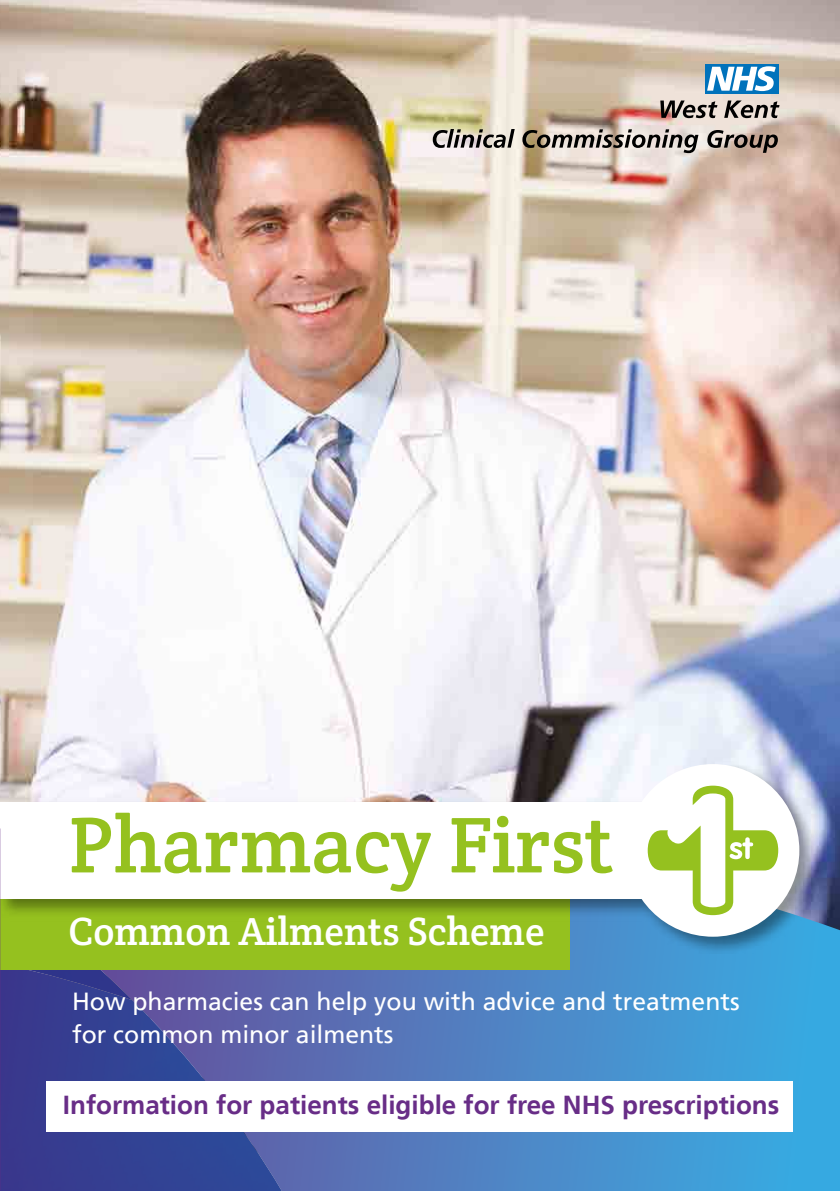
<style>
.page{position:relative;width:840px;height:1191px;background:#fff}
.page>*{position:absolute;margin:0;border:0;box-sizing:border-box;transform-origin:0 0}
.t1{font:80px "Crete Round";color:#95c11f}
.t2{font:39.6px "Crete Round";color:#fff}
.t3{font:700 26px "Frutiger LT";color:#682d87}
.t4{font:24.6px/33px "Frutiger LT";color:#fff}
</style>
<div class="page">
<img style="left:0;top:0;width:839px;height:839px">
<svg style="left:282px;top:839px;width:557px;height:352px;background:#4a8bc8"></svg>
<img style="left:1px;top:969px;width:281px;height:222px">
<img style="left:1px;top:969px;width:131px;height:31px">
<div style="left:704px;top:64px;width:74px;height:30px;background:#0072bb"></div>
<svg style="left:707px;top:66px;width:68px;height:25px"></svg>
<svg style="left:660px;top:100px;width:57px;height:18px"></svg>
<svg style="left:723px;top:100px;width:56px;height:18px"></svg>
<svg style="left:432px;top:129px;width:82px;height:19px;background:#928d86"></svg>
<svg style="left:522px;top:129px;width:176px;height:24px;background:#a19890"></svg>
<svg style="left:707px;top:130px;width:70px;height:23px;background:#8f7f76"></svg>
<div style="left:0;top:884px;width:569px;height:85px;background:#95c11f"></div>
<div style="left:0;top:760px;width:817px;height:195px;background:#000;opacity:.4"></div>
<div style="left:0;top:802px;width:746px;height:97px;background:#fff"></div>
<div style="left:626px;top:764px;width:172px;height:172px;background:#fff;border-radius:50%"></div>
<svg style="left:647px;top:785px;width:130px;height:130px"></svg>
<svg style="left:0;top:828px;width:1px;height:363px"></svg>
<div style="left:46px;top:1081px;width:747px;height:50px;background:#fff"></div>
<h1 class="t1" style="left:68px;top:793px;width:546px">Pharmacy First</h1>
<h2 class="t2" style="left:68px;top:906px;width:477px">Common Ailments Scheme</h2>
<p class="t4" style="left:72px;top:984px;width:668px">How pharmacies can help you with advice and treatments for common minor ailments</p>
<p class="t3" style="left:63px;top:1089px;width:717px">Information for patients eligible for free NHS prescriptions</p>
</div>
